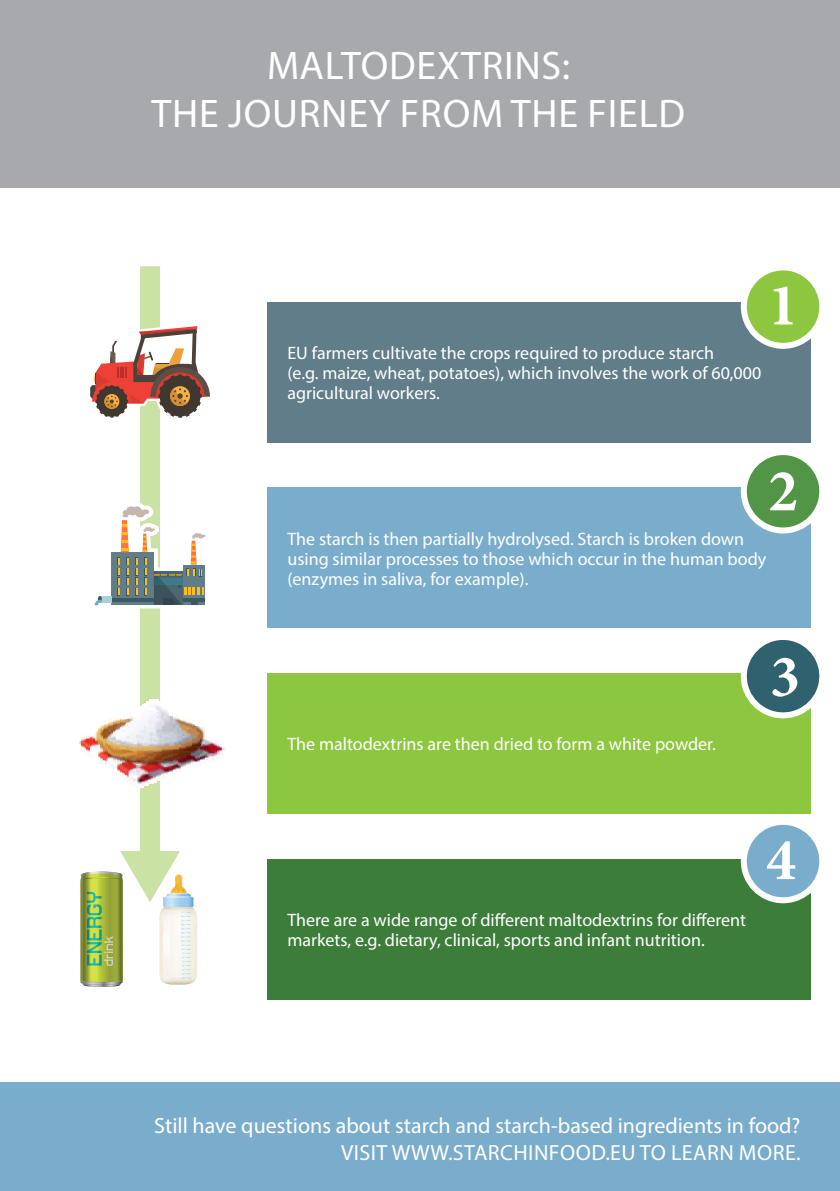
<style>
.page{position:relative;width:840px;height:1191px;background:#fff}
.page>*{position:absolute;margin:0;border:0;box-sizing:border-box;transform-origin:0 0}
.t1{font:700 60px "Minion Pro";color:#fff}
.t2{font:40px/48px "Myriad Pro";letter-spacing:.02em;color:#fff;text-align:center}
.t3{font:22px/26.4px "Myriad Pro";color:#fff;text-align:right}
.t4{font:18px/20px "Myriad Pro";color:#fff}
</style>
<div class="page">
<div style="left:0;top:1082px;width:839px;height:109px;background:#7aadcc"></div>
<div style="left:267px;top:302px;width:543px;height:140px;background:#617d8a"></div>
<div style="left:267px;top:488px;width:543px;height:140px;background:#7aadcc"></div>
<div style="left:267px;top:673px;width:543px;height:140px;background:#8dc63f"></div>
<div style="left:267px;top:859px;width:543px;height:140px;background:#3d7d3a"></div>
<svg style="left:79px;top:266px;width:146px;height:721px"></svg>
<div style="left:743px;top:267px;width:78px;height:79px;background:#8dc63f;border-radius:50%"></div>
<div style="left:740px;top:264px;width:84px;height:85px;border:6px solid #fff;border-radius:50%"></div>
<div style="left:743px;top:452px;width:78px;height:78px;background:#529546;border-radius:50%"></div>
<div style="left:740px;top:449px;width:84px;height:84px;border:6px solid #fff;border-radius:50%"></div>
<div style="left:743px;top:637px;width:78px;height:78px;background:#30616e;border-radius:50%"></div>
<div style="left:740px;top:634px;width:84px;height:84px;border:6px solid #fff;border-radius:50%"></div>
<div style="left:743px;top:822px;width:78px;height:78px;background:#7aadcc;border-radius:50%"></div>
<div style="left:740px;top:819px;width:84px;height:84px;border:6px solid #fff;border-radius:50%"></div>
<div style="left:0;top:0;width:839px;height:188px;background:#a7a9ac"></div>
<h2 class="t2" style="left:151px;top:41px;width:534px">MALTODEXTRINS:<br>THE JOURNEY FROM THE FIELD</h2>
<h2 class="t2" style="left:199px;top:41px;width:534px">STARCH:<br>THE JOURNEY FROM THE FIELD</h2>
<p class="t4" style="left:287px;top:342px;width:475px">EU farmers cultivate the crops required to produce starch<br>(e.g. maize, wheat, potatoes), which involves the work of 60,000 agricultural workers.</p>
<h1 class="t1" style="left:767px;top:263px;width:31px">1</h1>
<h1 class="t1" style="left:767px;top:449px;width:31px">2</h1>
<p class="t4" style="left:287px;top:528px;width:480px">The starch is then partially hydrolysed. Starch is broken down using similar processes to those which occur in the human body (enzymes in saliva, for example).</p>
<p class="t4" style="left:287px;top:734px;width:430px">The maltodextrins are then dried to form a white powder.</p>
<h1 class="t1" style="left:769px;top:634px;width:31px">3</h1>
<p class="t4" style="left:287px;top:909px;width:460px">There are a wide range of different maltodextrins for different markets, e.g. dietary, clinical, sports and infant nutrition.</p>
<h1 class="t1" style="left:765px;top:817px;width:31px">4</h1>
<p class="t3" style="left:154px;top:1112px;width:647px">Still have questions about starch and starch-based ingredients in food?<br>VISIT WWW.STARCHINFOOD.EU TO LEARN MORE.</p>
</div>
